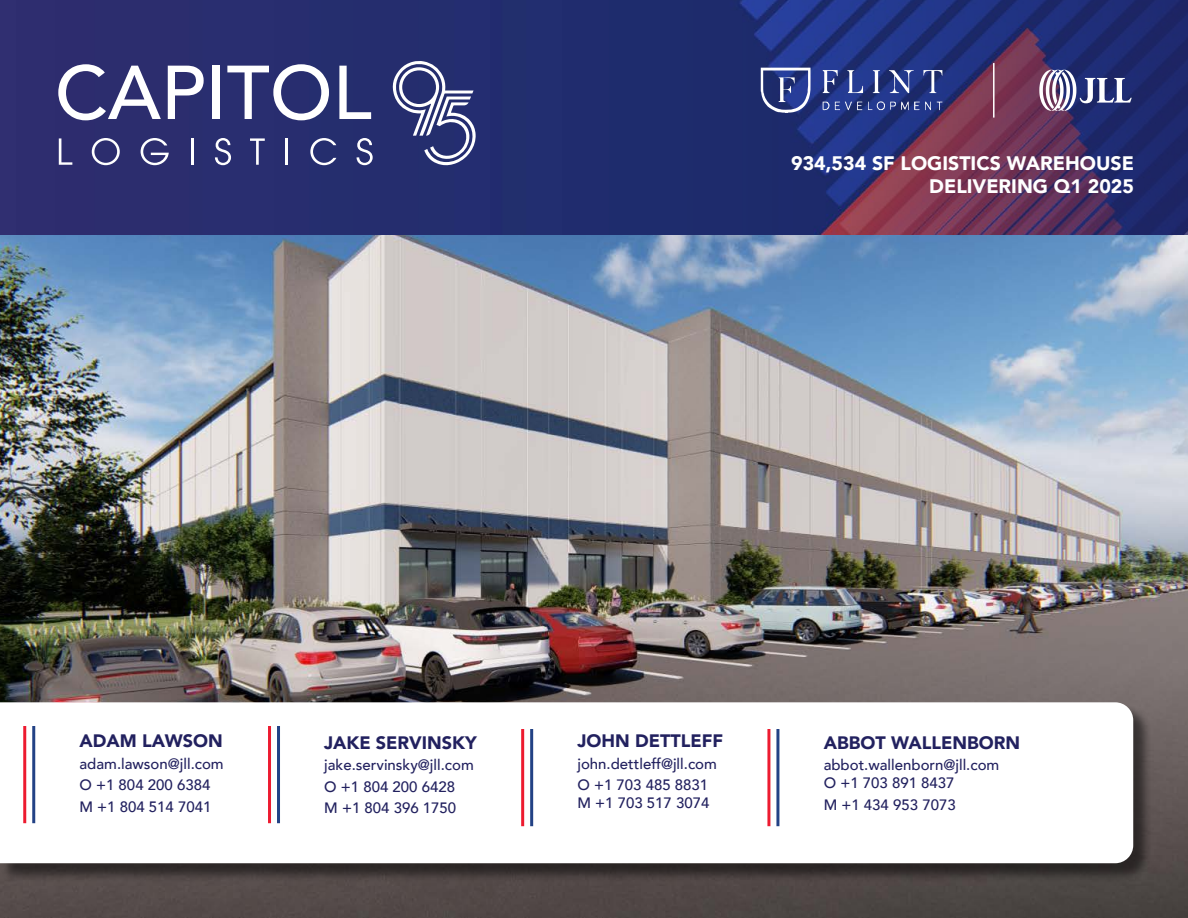
<style>
.page{position:relative;width:1188px;height:918px;background:#fff}
.page>*{position:absolute;margin:0;border:0;box-sizing:border-box;transform-origin:0 0}
.t1{font:900 19.5px/23.4px "Avenir";color:#fff;text-align:right}
.t2{font:900 18px "Avenir";color:#22215f}
.t3{font:500 15px/21.5px "Avenir";color:#22215f}
</style>
<div class="page">
<img style="left:0;top:234px;width:1188px;height:684px">
<svg style="left:0;top:0;width:1188px;height:234px;background:#2d2e6d"></svg>
<svg style="left:1039px;top:70px;width:93px;height:41px"></svg>
<svg style="left:923px;top:70px;width:19px;height:23px"></svg>
<svg style="left:937px;top:102px;width:5px;height:8px"></svg>
<svg style="left:889px;top:70px;width:25px;height:23px"></svg>
<svg style="left:823px;top:70px;width:15px;height:23px"></svg>
<svg style="left:847px;top:70px;width:16px;height:23px"></svg>
<svg style="left:873px;top:70px;width:7px;height:23px"></svg>
<svg style="left:823px;top:101px;width:39px;height:9px"></svg>
<svg style="left:868px;top:101px;width:63px;height:9px"></svg>
<svg style="left:761px;top:68px;width:50px;height:45px"></svg>
<hr style="left:993px;top:63px;width:2px;height:55px;background:#fff">
<div style="left:1px;top:704px;width:1151px;height:178px;background:#000;opacity:.5"></div>
<svg style="left:0;top:702px;width:1133px;height:161px"></svg>
<hr style="left:23px;top:726px;width:3px;height:97px;background:#ed1b30">
<hr style="left:32px;top:726px;width:3px;height:97px;background:#234285">
<hr style="left:268px;top:726px;width:3px;height:97px;background:#ed1b30">
<hr style="left:277px;top:726px;width:3px;height:97px;background:#234285">
<hr style="left:521px;top:729px;width:3px;height:97px;background:#ed1b30">
<hr style="left:530px;top:729px;width:3px;height:97px;background:#234285">
<hr style="left:767px;top:729px;width:3px;height:97px;background:#ed1b30">
<hr style="left:776px;top:729px;width:3px;height:97px;background:#234285">
<svg style="left:59px;top:138px;width:13px;height:27px"></svg>
<svg style="left:92px;top:138px;width:28px;height:27px"></svg>
<svg style="left:141px;top:138px;width:28px;height:27px"></svg>
<hr style="left:191px;top:138px;width:3px;height:27px;background:#fff">
<svg style="left:215px;top:138px;width:16px;height:27px"></svg>
<svg style="left:250px;top:138px;width:15px;height:27px"></svg>
<hr style="left:286px;top:138px;width:2px;height:27px;background:#fff">
<svg style="left:310px;top:138px;width:26px;height:27px"></svg>
<svg style="left:357px;top:138px;width:16px;height:27px"></svg>
<svg style="left:391px;top:61px;width:85px;height:105px"></svg>
<svg style="left:58px;top:64px;width:103px;height:56px"></svg>
<svg style="left:168px;top:66px;width:36px;height:53px"></svg>
<div style="left:212px;top:66px;width:8px;height:53px;background:#fff"></div>
<svg style="left:227px;top:64px;width:102px;height:56px"></svg>
<svg style="left:339px;top:66px;width:32px;height:53px"></svg>
<h1 class="t1" style="left:791px;top:151px;width:344px">934,534 SF LOGISTICS WAREHOUSE<br>DELIVERING Q1 2025</h1>
<p class="t2" style="left:80px;top:725px;width:145px">ADAM LAWSON</p>
<p class="t3" style="left:80px;top:752px;width:146px">adam.lawson@jll.com<br>O +1 804 200 6384<br>M +1 804 514 7041</p>
<p class="t2" style="left:324px;top:727px;width:154px">JAKE SERVINSKY</p>
<p class="t3" style="left:324px;top:753px;width:151px">jake.servinsky@jll.com<br>O +1 804 200 6428<br>M +1 804 396 1750</p>
<p class="t2" style="left:577px;top:725px;width:147px">JOHN DETTLEFF</p>
<p class="t3" style="left:577px;top:752px;width:141px">john.dettleff@jll.com<br>O +1 703 485 8831</p>
<p class="t3" style="left:577px;top:791px;width:133px">M +1 703 517 3074</p>
<p class="t2" style="left:824px;top:727px;width:198px">ABBOT WALLENBORN</p>
<p class="t3" style="left:824px;top:755px;width:177px;line-height:18px">abbot.wallenborn@jll.com<br>O +1 703 891 8437</p>
<p class="t3" style="left:824px;top:793px;width:133px">M +1 434 953 7073</p>
</div>
